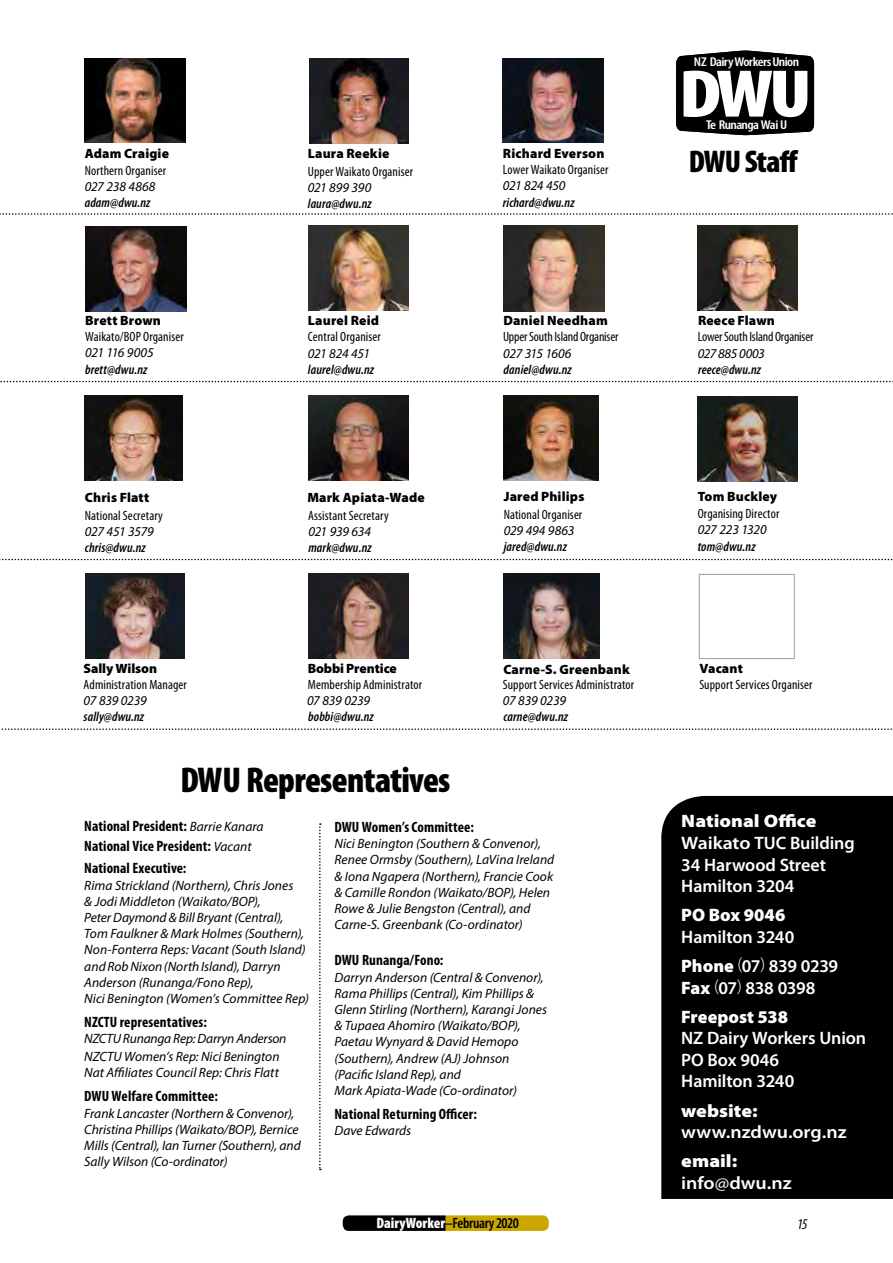
<style>
.page{position:relative;width:893px;height:1263px;background:#fff}
.page>*{position:absolute;margin:0;border:0;box-sizing:border-box;transform-origin:0 0}
.t1{font:900 condensed 67.95px "Myriad Pro";color:#fff;scale:1.22 1}
.t2{font:900 condensed 36px "Myriad Pro";letter-spacing:-.02em;color:#000}
.t3{font:900 condensed 31.5px "Myriad Pro";letter-spacing:-.03em;color:#000}
.t4{font:600 18px/21.6px "Myriad Pro";letter-spacing:-.005em;color:#fff;scale:1.1 1}
.t5{font:600 18px/21.6px "Myriad Pro";letter-spacing:-.005em;color:#fff}
.t6{font:900 18px/29.1px "Myriad Pro";color:#fff}
.t7{font:900 18px "Myriad Pro";color:#fff;scale:1.1 1}
.t8{font:700 condensed 15px/19.5px "Myriad Pro";letter-spacing:.005em;color:#000}
.t9{font:600 condensed 15px "Myriad Pro";letter-spacing:-.02em;color:#000}
.t10{font:italic condensed 15px "Myriad Pro";color:#000}
.t11{font:italic 13.5px/16.2px "Myriad Pro";color:#000}
.t12{font:condensed 13.5px "Myriad Pro";letter-spacing:.005em;color:#000}
.t13{font:italic 600 condensed 13.5px "Myriad Pro";letter-spacing:.005em;color:#000}
.t14{font:900 13.5px "Myriad Pro";letter-spacing:.01em;color:#000}
.t15{font:italic 13.5px "Myriad Pro";letter-spacing:-.02em;color:#000}
.t16{font:condensed 13.5px "Myriad Pro";letter-spacing:-.015em;color:#000}
.t17{font:900 13.5px "Myriad Pro";letter-spacing:-.01em;color:#000}
.t18{font:italic 13.5px "Myriad Pro";letter-spacing:-.03em;color:#000}
.t19{font:italic 13.5px "Myriad Pro";letter-spacing:-.025em;color:#000}
.t20{font:italic 13.5px "Myriad Pro";letter-spacing:-.035em;color:#000}
.t21{font:600 condensed 12.9px "Myriad Pro";letter-spacing:-.04em;color:#fff;scale:1.16 1}
.s1{font-weight:400;font-style:italic;font-stretch:normal;font-size:13.5px}
.s2{font-weight:900}
.s3{font-weight:300}
.s4{font-weight:600}
.s5{font-weight:400}
.s6{font-weight:900;color:#fff}
</style>
<div class="page">
<svg style="left:343px;top:1215px;width:206px;height:16px;background:#6b5a0a"></svg>
<svg style="left:0;top:213px;width:893px;height:2px"></svg>
<svg style="left:0;top:559px;width:893px;height:1px"></svg>
<svg style="left:1px;top:728px;width:891px;height:2px"></svg>
<svg style="left:0;top:381px;width:893px;height:1px"></svg>
<div style="left:661px;top:796px;width:232px;height:403px;background:#000"></div>
<div style="left:676px;top:51px;width:138px;height:84px;background:#000"></div>
<img style="left:85px;top:226px;width:102px;height:85px">
<img style="left:84px;top:396px;width:99px;height:85px">
<img style="left:504px;top:573px;width:96px;height:85px">
<img style="left:503px;top:396px;width:96px;height:85px">
<img style="left:308px;top:396px;width:100px;height:85px">
<img style="left:85px;top:573px;width:100px;height:85px">
<img style="left:503px;top:58px;width:100px;height:85px">
<svg style="left:319px;top:823px;width:2px;height:347px"></svg>
<img style="left:85px;top:58px;width:101px;height:85px">
<img style="left:697px;top:396px;width:100px;height:85px">
<div style="left:699px;top:574px;width:96px;height:85px;border:1px solid #9c9e9f"></div>
<img style="left:309px;top:225px;width:100px;height:85px">
<img style="left:503px;top:225px;width:101px;height:86px">
<img style="left:698px;top:225px;width:100px;height:85px">
<img style="left:309px;top:59px;width:99px;height:84px">
<img style="left:309px;top:574px;width:99px;height:85px">
<p class="t21" style="left:694px;top:54px;width:92px">NZ Dairy Workers Union</p>
<h1 class="t1" style="left:679px;top:50px;width:110px">DWU</h1>
<p class="t14" style="left:85px;top:145px;width:86px">Adam Craigie</p>
<p class="t12" style="left:85px;top:162px;width:83px">Northern Organiser</p>
<p class="t11" style="left:85px;top:178px;width:72px">027 238 4868</p>
<p class="t13" style="left:85px;top:194px;width:67px">adam@dwu.nz</p>
<p class="t14" style="left:85px;top:311px;width:77px">Brett Brown</p>
<p class="t12" style="left:85px;top:328px;width:100px">Waikato/BOP Organiser</p>
<p class="t15" style="left:85px;top:344px;width:70px">021 116 9005</p>
<p class="t13" style="left:85px;top:361px;width:64px">brett@dwu.nz</p>
<p class="t14" style="left:308px;top:144px;width:83px">Laura Reekie</p>
<p class="t12" style="left:308px;top:163px;width:107px">Upper Waikato Organiser</p>
<p class="t11" style="left:308px;top:179px;width:65px">021 899 390</p>
<p class="t13" style="left:308px;top:195px;width:65px">laura@dwu.nz</p>
<p class="t14" style="left:503px;top:144px;width:103px">Richard Everson</p>
<p class="t12" style="left:503px;top:161px;width:107px">Lower Waikato Organiser</p>
<p class="t15" style="left:503px;top:177px;width:64px">021 824 450</p>
<p class="t13" style="left:503px;top:194px;width:73px">richard@dwu.nz</p>
<p class="t21" style="left:706px;top:116px;width:71px">Te Runanga Wai U</p>
<h3 class="t3" style="left:689px;top:142px;width:111px">DWU Staff</h3>
<p class="t14" style="left:308px;top:311px;width:73px">Laurel Reid</p>
<p class="t14" style="left:503px;top:311px;width:106px">Daniel Needham</p>
<p class="t14" style="left:698px;top:311px;width:79px">Reece Flawn</p>
<p class="t12" style="left:308px;top:328px;width:74px">Central Organiser</p>
<p class="t16" style="left:503px;top:328px;width:117px">Upper South Island Organiser</p>
<p class="t16" style="left:698px;top:328px;width:117px">Lower South Island Organiser</p>
<p class="t18" style="left:308px;top:345px;width:64px">021 824 451</p>
<p class="t18" style="left:503px;top:345px;width:70px">027 315 1606</p>
<p class="t20" style="left:698px;top:345px;width:69px">027 885 0003</p>
<p class="t13" style="left:308px;top:361px;width:68px">laurel@dwu.nz</p>
<p class="t13" style="left:504px;top:361px;width:70px">daniel@dwu.nz</p>
<p class="t13" style="left:698px;top:361px;width:65px">reece@dwu.nz</p>
<p class="t14" style="left:85px;top:488px;width:66px">Chris Flatt</p>
<p class="t14" style="left:307px;top:488px;width:119px">Mark Apiata-Wade</p>
<p class="t12" style="left:85px;top:507px;width:79px">National Secretary</p>
<p class="t12" style="left:308px;top:507px;width:82px">Assistant Secretary</p>
<p class="t19" style="left:85px;top:523px;width:70px">027 451 3579</p>
<p class="t15" style="left:308px;top:523px;width:64px">021 939 634</p>
<p class="t13" style="left:85px;top:539px;width:62px">chris@dwu.nz</p>
<p class="t13" style="left:308px;top:539px;width:65px">mark@dwu.nz</p>
<p class="t17" style="left:84px;top:659px;width:75px">Sally Wilson</p>
<p class="t17" style="left:308px;top:659px;width:91px">Bobbi Prentice</p>
<p class="t12" style="left:84px;top:676px;width:105px">Administration Manager</p>
<p class="t12" style="left:308px;top:676px;width:116px">Membership Administrator</p>
<p class="t15" style="left:84px;top:692px;width:65px">07 839 0239</p>
<p class="t15" style="left:307px;top:692px;width:65px">07 839 0239</p>
<p class="t13" style="left:84px;top:709px;width:62px">sally@dwu.nz</p>
<p class="t13" style="left:308px;top:709px;width:67px">bobbi@dwu.nz</p>
<h2 class="t2" style="left:180px;top:757px;width:272px">DWU Representatives</h2>
<p class="t14" style="left:504px;top:488px;width:82px">Jared Philips</p>
<p class="t12" style="left:504px;top:506px;width:80px">National Organiser</p>
<p class="t11" style="left:504px;top:522px;width:72px">029 494 9863</p>
<p class="t13" style="left:504px;top:539px;width:65px">jared@dwu.nz</p>
<p class="t14" style="left:503px;top:660px;width:128px">Carne-S. Greenbank</p>
<p class="t12" style="left:503px;top:676px;width:133px">Support Services Administrator</p>
<p class="t15" style="left:503px;top:692px;width:65px">07 839 0239</p>
<p class="t13" style="left:503px;top:708px;width:66px">carne@dwu.nz</p>
<p class="t8" style="left:84px;top:816px;width:181px">National President: <span class="s1">Barrie Kanara<br></span>National Vice President: <span class="s1">Vacant</span></p>
<p class="t8" style="left:84px;top:858px;width:104px">National Executive:</p>
<p class="t11" style="left:84px;top:877px;width:226px">Rima Strickland (Northern), Chris Jones<br>&amp; Jodi Middleton (Waikato/BOP),<br>Peter Daymond &amp; Bill Bryant (Central), Tom Faulkner &amp; Mark Holmes (Southern), Non-Fonterra Reps: Vacant (South Island) and Rob Nixon (North Island), Darryn Anderson (Runanga/Fono Rep),<br>Nici Benington (Women’s Committee Rep)</p>
<p class="t8" style="left:84px;top:1012px;width:124px">NZCTU representatives:</p>
<p class="t11" style="left:84px;top:1029px;width:204px;line-height:18px">NZCTU Runanga Rep: Darryn Anderson<br>NZCTU Women’s Rep: Nici Benington</p>
<p class="t11" style="left:84px;top:1064px;width:196px">Nat Affiliates Council Rep: Chris Flatt</p>
<p class="t8" style="left:84px;top:1086px;width:135px">DWU Welfare Committee:</p>
<p class="t11" style="left:84px;top:1105px;width:218px">Frank Lancaster (Northern &amp; Convenor), Christina Phillips (Waikato/BOP), Bernice Mills (Central), Ian Turner (Southern), and Sally Wilson (Co-ordinator)</p>
<p class="t8" style="left:334px;top:817px;width:141px">DWU Women’s Committee:</p>
<p class="t11" style="left:334px;top:835px;width:221px">Nici Benington (Southern &amp; Convenor), Renee Ormsby (Southern), LaVina Ireland &amp; Iona Ngapera (Northern), Francie Cook &amp; Camille Rondon (Waikato/BOP), Helen Rowe &amp; Julie Bengston (Central), and Carne-S. Greenbank (Co-ordinator)</p>
<p class="t8" style="left:334px;top:950px;width:110px">DWU Runanga/Fono:</p>
<p class="t11" style="left:334px;top:969px;width:214px">Darryn Anderson (Central &amp; Convenor), Rama Phillips (Central), Kim Phillips &amp; Glenn Stirling (Northern), Karangi Jones &amp; Tupaea Ahomiro (Waikato/BOP), Paetau Wynyard &amp; David Hemopo (Southern), Andrew (AJ) Johnson (Pacific Island Rep), and<br>Mark Apiata-Wade (Co-ordinator)</p>
<p class="t8" style="left:334px;top:1104px;width:144px">National Returning Officer:</p>
<p class="t11" style="left:334px;top:1122px;width:78px">Dave Edwards</p>
<p class="t14" style="left:698px;top:488px;width:81px">Tom Buckley</p>
<p class="t12" style="left:698px;top:505px;width:83px">Organising Director</p>
<p class="t15" style="left:698px;top:521px;width:71px">027 223 1320</p>
<p class="t13" style="left:698px;top:539px;width:59px">tom@dwu.nz</p>
<p class="t14" style="left:699px;top:660px;width:45px">Vacant</p>
<p class="t12" style="left:699px;top:677px;width:115px">Support Services Organiser</p>
<h3 class="t7" style="left:681px;top:809px;width:124px">National Office</h3>
<h3 class="t4" style="left:681px;top:832px;width:159px">Waikato TUC Building<br>34 Harwood Street<br>Hamilton 3204</h3>
<h3 class="t6" style="left:681px;top:900px;width:106px">PO Box 9046</h3>
<h3 class="t5" style="left:681px;top:922px;width:158px;line-height:29.1px">Hamilton 3240<br><span class="s2">Phone</span> <span class="s3">(</span>07<span class="s3">)</span> 839 0239</h3>
<h3 class="t6" style="left:681px;top:972px;width:136px">Fax <span class="s3">(</span><span class="s4">07</span><span class="s3">)</span> <span class="s4">838 0398<br></span>Freepost 538</h3>
<h3 class="t5" style="left:681px;top:1027px;width:186px">NZ Dairy Workers Union<br>PO Box 9046<br>Hamilton 3240</h3>
<h3 class="t7" style="left:681px;top:1098px;width:71px">website:</h3>
<h3 class="t4" style="left:681px;top:1121px;width:152px">www.nzdwu.org.nz</h3>
<h3 class="t4" style="left:681px;top:1150px;width:102px"><span class="s2">email: </span>info<span class="s5">@</span>dwu.nz</h3>
<p class="t9" style="left:376px;top:1213px;width:144px"><span class="s6">DairyWorker</span>–February 2020</p>
<p class="t10" style="left:797px;top:1215px;width:12px">15</p>
</div>
